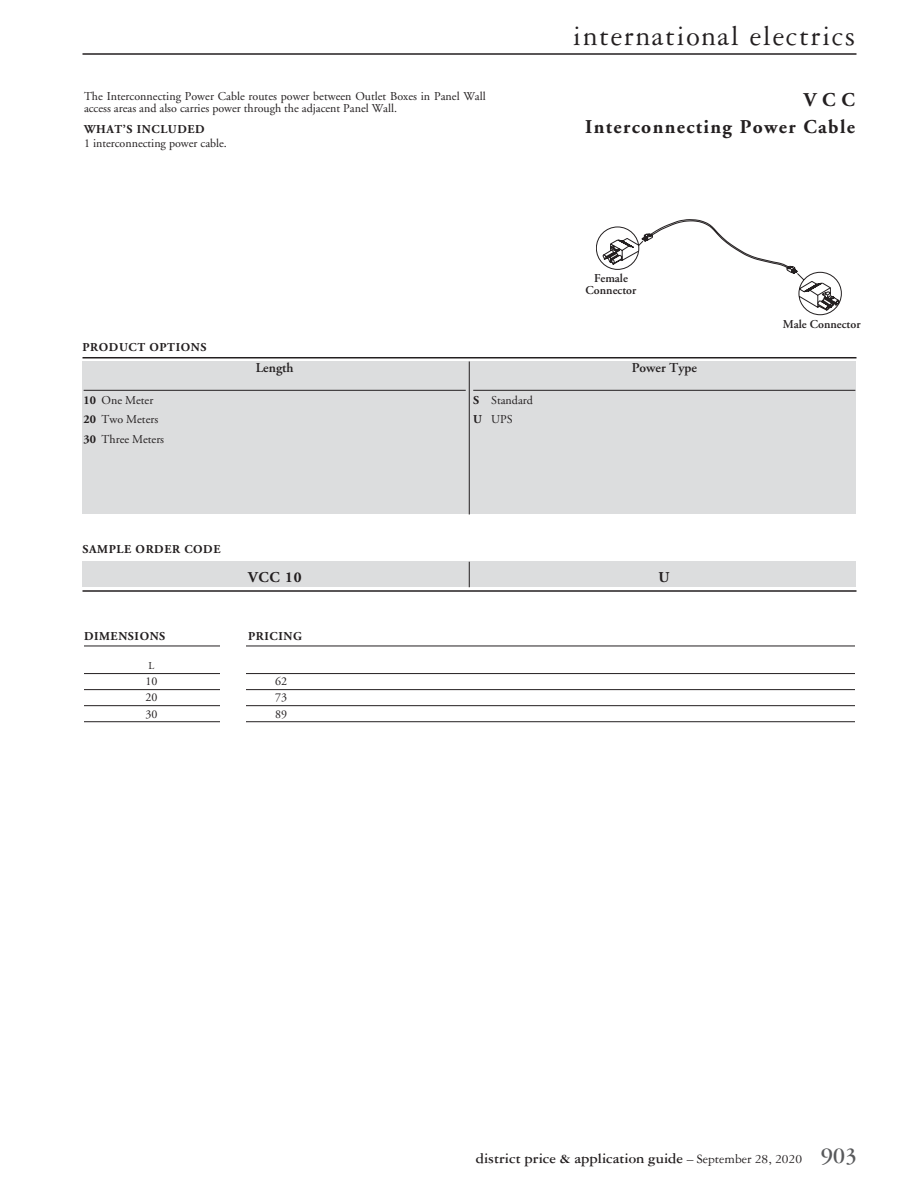
<style>
.page{position:relative;width:918px;height:1188px;background:#fff}
.page>*{position:absolute;margin:0;border:0;box-sizing:border-box;transform-origin:0 0}
.t1{font:30px "Garamond Three";letter-spacing:.05em;color:#231f20}
.t2{font:700 19.5px/27px "Adobe Garamond";letter-spacing:.07em;color:#231f20;text-align:right}
.t3{font:700 15px "Garamond Three";color:#231f20}
.t4{font:700 15px "Adobe Garamond";color:#231f20}
.t5{font:600 13.5px "Adobe Garamond";color:#231f20}
.t6{font:12px/19.5px "Adobe Garamond";color:#231f20}
.t7{font:700 12px "Adobe Garamond";letter-spacing:.05em;color:#231f20}
.t8{font:600 12px/12px "Adobe Garamond";color:#231f20;text-align:center}
.t9{font:10.5px "Adobe Garamond";color:#231f20}
.s1{font-weight:700}
.s2{font-weight:400;font-size:13.5px}
.s3{font-size:24px;color:#58595b}
</style>
<div class="page">
<hr style="left:82px;top:53px;width:774px;height:2px;background:#231f20">
<div style="left:82px;top:362px;width:774px;height:152px;background:#dcddde"></div>
<hr style="left:84px;top:390px;width:382px;height:1px;background:#231f20">
<hr style="left:473px;top:390px;width:382px;height:1px;background:#231f20">
<hr style="left:82px;top:357px;width:774px;height:1px;background:#231f20">
<hr style="left:469px;top:362px;width:1px;height:152px;background:#231f20">
<hr style="left:82px;top:590px;width:774px;height:2px;background:#231f20">
<div style="left:82px;top:562px;width:774px;height:25px;background:#dcddde"></div>
<svg style="left:469px;top:562px;width:1px;height:25px"></svg>
<hr style="left:84px;top:646px;width:771px;height:1px;background:#231f20">
<hr style="left:84px;top:673px;width:771px;height:1px;background:#231f20">
<hr style="left:84px;top:689px;width:771px;height:1px;background:#231f20">
<hr style="left:84px;top:705px;width:771px;height:1px;background:#231f20">
<hr style="left:84px;top:721px;width:771px;height:1px;background:#231f20">
<div style="left:220px;top:630px;width:26px;height:390px;background:#fff"></div>
<svg style="left:596px;top:219px;width:246px;height:96px"></svg>
<p class="t6" style="left:84px;top:91px;width:403px;line-height:12px">The Interconnecting Power Cable routes power between Outlet Boxes in Panel Wall access areas and also carries power through the adjacent Panel Wall.</p>
<p class="t7" style="left:84px;top:123px;width:122px">WHAT’S INCLUDED</p>
<p class="t6" style="left:84px;top:134px;width:143px">1 interconnecting power cable.</p>
<h1 class="t1" style="left:573px;top:20px;width:284px">international electrics</h1>
<h2 class="t2" style="left:585px;top:86px;width:271px">VCC<br>Interconnecting Power Cable</h2>
<p class="t7" style="left:82px;top:340px;width:125px">PRODUCT OPTIONS</p>
<p class="t6" style="left:84px;top:391px;width:82px"><span class="s1">10</span> One Meter<br><span class="s1">20</span> Two Meters<br><span class="s1">30</span> Three Meters</p>
<p class="t5" style="left:256px;top:361px;width:39px">Length</p>
<p class="t7" style="left:82px;top:543px;width:140px">SAMPLE ORDER CODE</p>
<p class="t6" style="left:473px;top:391px;width:61px"><span class="s1">S</span> Standard<br><span class="s1">U</span> UPS</p>
<p class="t8" style="left:586px;top:273px;width:52px">Female<br>Connector</p>
<p class="t5" style="left:632px;top:361px;width:67px">Power Type</p>
<p class="t8" style="left:783px;top:318px;width:79px">Male Connector</p>
<p class="t4" style="left:248px;top:569px;width:55px">VCC 10</p>
<p class="t4" style="left:659px;top:569px;width:13px">U</p>
<p class="t7" style="left:84px;top:630px;width:83px">DIMENSIONS</p>
<p class="t7" style="left:248px;top:630px;width:55px">PRICING</p>
<p class="t9" style="left:149px;top:660px;width:7px">L</p>
<p class="t6" style="left:146px;top:672px;width:13px">10</p>
<p class="t6" style="left:275px;top:672px;width:13px">62</p>
<p class="t6" style="left:146px;top:688px;width:13px">20</p>
<p class="t6" style="left:275px;top:688px;width:13px">73</p>
<p class="t6" style="left:146px;top:704px;width:13px">30</p>
<p class="t6" style="left:275px;top:704px;width:13px">89</p>
<p class="t3" style="left:476px;top:1150px;width:383px">district price &amp; application guide <span class="s2">– September 28, 2020</span> <span class="s3">903</span></p>
</div>
